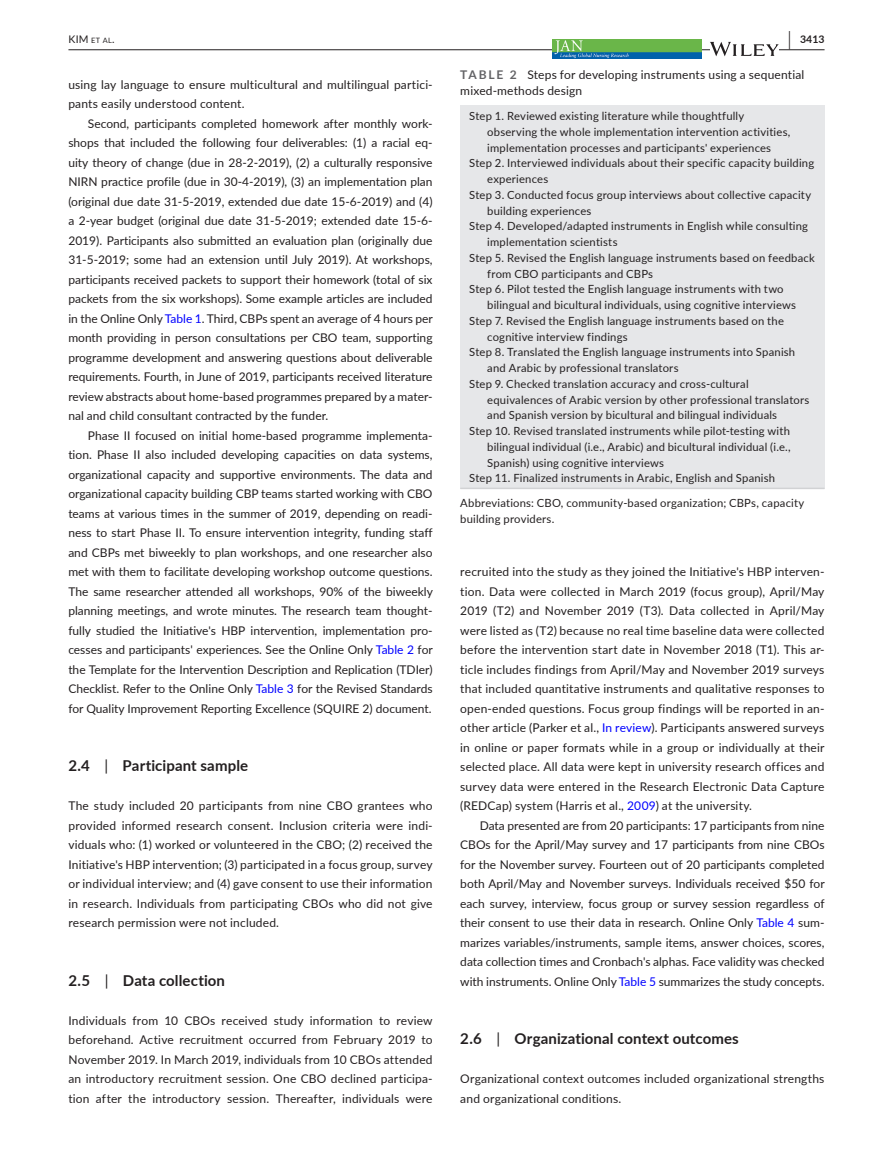
<style>
.page{position:relative;width:893px;height:1174px;background:#fff}
.page>*{position:absolute;margin:0;border:0;box-sizing:border-box;transform-origin:0 0}
.t1{font:700 15px "Lato";letter-spacing:.01em;color:#231f20}
.t2{font:12px/19.5px "Lato";letter-spacing:.01em;color:#231f20;text-align:justify}
.t3{font:11.25px/15.8px "Lato";letter-spacing:.015em;color:#231f20}
.t4{font:10.5px "Lato";color:#231f20}
.t5{font:700 10.5px "Lato";color:#231f20}
.s1{font-size:7.35px}
.s2{font-size:19.5px}
.s3{color:#00f}
.s4{font-weight:700;color:#636366}
.s5{font-weight:400}
</style>
<div class="page">
<hr style="left:68px;top:49px;width:756px;height:1px;background:#231f20">
<img style="left:553px;top:39px;width:148px;height:20px">
<svg style="left:710px;top:42px;width:69px;height:14px"></svg>
<div style="left:460px;top:105px;width:364px;height:383px;background:#e6e7e9"></div>
<hr style="left:460px;top:487px;width:364px;height:2px;background:#d1d2d4">
<p class="t4" style="left:68px;top:31px;width:48px">KIM <span class="s1">et al</span>.</p>
<p class="t5" style="left:789px;top:31px;width:37px"><span class="s2">|</span> 3413</p>
<p class="t2" style="left:68px;top:74px;width:366px">using lay language to ensure multicultural and multilingual partici&shy;pants easily understood content.</p>
<p class="t2" style="left:68px;top:113px;width:366px;text-indent:20px">Second, participants completed homework after monthly work&shy;shops that included the following four deliverables: (1) a racial eq&shy;uity theory of change (due in 28-2-2019), (2) a culturally responsive NIRN practice profile (due in 30-4-2019), (3) an implementation plan (original due date 31-5-2019, extended due date 15-6-2019) and (4) a 2-year budget (original due date 31-5-2019; extended date 15-6- 2019). Participants also submitted an evaluation plan (originally due 31-5-2019; some had an extension until July 2019). At workshops, participants received packets to support their homework (total of six packets from the six workshops). Some example articles are included in the Online Only <span class="s3">Table 1</span>. Third, CBPs spent an average of 4 hours per month providing in person consultations per CBO team, supporting programme development and answering questions about deliverable requirements. Fourth, in June of 2019, participants received literature review abstracts about home-based programmes prepared by a mater&shy;nal and child consultant contracted by the funder.</p>
<p class="t2" style="left:68px;top:425px;width:366px;text-indent:20px">Phase II focused on initial home-based programme implementa&shy;tion. Phase II also included developing capacities on data systems, organizational capacity and supportive environments. The data and organizational capacity building CBP teams started working with CBO teams at various times in the summer of 2019, depending on readi&shy;ness to start Phase II. To ensure intervention integrity, funding staff and CBPs met biweekly to plan workshops, and one researcher also met with them to facilitate developing workshop outcome questions.<br>The same researcher attended all workshops, 90% of the biweekly planning meetings, and wrote minutes. The research team thought&shy;fully studied the Initiative's HBP intervention, implementation pro&shy;cesses and participants' experiences. See the Online Only <span class="s3">Table 2</span> for the Template for the Intervention Description and Replication (TDIer)<br>Checklist. Refer to the Online Only <span class="s3">Table 3</span> for the Revised Standards for Quality Improvement Reporting Excellence (SQUIRE 2) document.</p>
<p class="t2" style="left:460px;top:66px;width:346px;line-height:16.5px"><span class="s4">TABLE 2</span> Steps for developing instruments using a sequential mixed-methods design</p>
<p class="t3" style="left:469px;top:108px;width:276px">Step 1. Reviewed existing literature while thoughtfully</p>
<p class="t3" style="left:487px;top:123px;width:305px">observing the whole implementation intervention activities,</p>
<p class="t3" style="left:487px;top:139px;width:285px">implementation processes and participants' experiences</p>
<p class="t3" style="left:469px;top:155px;width:346px">Step 2. Interviewed individuals about their specific capacity building</p>
<p class="t3" style="left:487px;top:171px;width:62px">experiences</p>
<p class="t3" style="left:469px;top:186px;width:343px">Step 3. Conducted focus group interviews about collective capacity</p>
<p class="t3" style="left:487px;top:202px;width:106px">building experiences</p>
<p class="t3" style="left:469px;top:218px;width:340px">Step 4. Developed/adapted instruments in English while consulting</p>
<p class="t3" style="left:487px;top:234px;width:132px">implementation scientists</p>
<p class="t3" style="left:469px;top:249px;width:347px">Step 5. Revised the English language instruments based on feedback</p>
<p class="t3" style="left:487px;top:265px;width:167px">from CBO participants and CBPs</p>
<p class="t3" style="left:469px;top:281px;width:316px">Step 6. Pilot tested the English language instruments with two</p>
<p class="t3" style="left:487px;top:297px;width:310px">bilingual and bicultural individuals, using cognitive interviews</p>
<p class="t3" style="left:469px;top:312px;width:316px">Step 7. Revised the English language instruments based on the</p>
<p class="t3" style="left:487px;top:328px;width:142px">cognitive interview findings</p>
<p class="t3" style="left:469px;top:344px;width:327px">Step 8. Translated the English language instruments into Spanish</p>
<p class="t3" style="left:487px;top:360px;width:193px">and Arabic by professional translators</p>
<p class="t3" style="left:469px;top:375px;width:281px">Step 9. Checked translation accuracy and cross-cultural</p>
<p class="t3" style="left:487px;top:391px;width:323px">equivalences of Arabic version by other professional translators</p>
<p class="t3" style="left:487px;top:407px;width:291px">and Spanish version by bicultural and bilingual individuals</p>
<p class="t3" style="left:469px;top:423px;width:322px">Step 10. Revised translated instruments while pilot-testing with</p>
<p class="t3" style="left:487px;top:438px;width:305px">bilingual individual (i.e., Arabic) and bicultural individual (i.e.,</p>
<p class="t3" style="left:487px;top:454px;width:178px">Spanish) using cognitive interviews</p>
<p class="t3" style="left:469px;top:470px;width:307px">Step 11. Finalized instruments in Arabic, English and Spanish</p>
<p class="t3" style="left:460px;top:495px;width:345px">Abbreviations: CBO, community-based organization; CBPs, capacity building providers.</p>
<p class="t2" style="left:460px;top:561px;width:366px">recruited into the study as they joined the Initiative's HBP interven&shy;tion. Data were collected in March 2019 (focus group), April/May 2019 (T2) and November 2019 (T3). Data collected in April/May were listed as (T2) because no real time baseline data were collected before the intervention start date in November 2018 (T1). This ar&shy;ticle includes findings from April/May and November 2019 surveys that included quantitative instruments and qualitative responses to open-ended questions. Focus group findings will be reported in an&shy;other article (Parker et al., <span class="s3">In review</span>). Participants answered surveys in online or paper formats while in a group or individually at their selected place. All data were kept in university research offices and survey data were entered in the Research Electronic Data Capture (REDCap) system (Harris et al., <span class="s3">2009</span>) at the university.</p>
<p class="t2" style="left:460px;top:815px;width:366px;text-indent:20px">Data presented are from 20 participants: 17 participants from nine CBOs for the April/May survey and 17 participants from nine CBOs for the November survey. Fourteen out of 20 participants completed both April/May and November surveys. Individuals received $50 for each survey, interview, focus group or survey session regardless of their consent to use their data in research. Online Only <span class="s3">Table 4</span> sum&shy;marizes variables/instruments, sample items, answer choices, scores, data collection times and Cronbach's alphas. Face validity was checked with instruments. Online Only <span class="s3">Table 5</span> summarizes the study concepts.</p>
<p class="t1" style="left:68px;top:755px;width:181px">2.4 <span class="s5">|</span> Participant sample</p>
<p class="t2" style="left:68px;top:795px;width:366px">The study included 20 participants from nine CBO grantees who provided informed research consent. Inclusion criteria were indi&shy;viduals who: (1) worked or volunteered in the CBO; (2) received the Initiative's HBP intervention; (3) participated in a focus group, survey or individual interview; and (4) gave consent to use their information in research. Individuals from participating CBOs who did not give research permission were not included.</p>
<p class="t1" style="left:68px;top:969px;width:158px">2.5 <span class="s5">|</span> Data collection</p>
<p class="t2" style="left:68px;top:1010px;width:366px">Individuals from 10 CBOs received study information to review beforehand. Active recruitment occurred from February 2019 to November 2019. In March 2019, individuals from 10 CBOs attended an introductory recruitment session. One CBO declined participa&shy;tion after the introductory session. Thereafter, individuals were</p>
<p class="t1" style="left:460px;top:1028px;width:280px">2.6 <span class="s5">|</span> Organizational context outcomes</p>
<p class="t2" style="left:460px;top:1068px;width:366px">Organizational context outcomes included organizational strengths and organizational conditions.</p>
</div>
